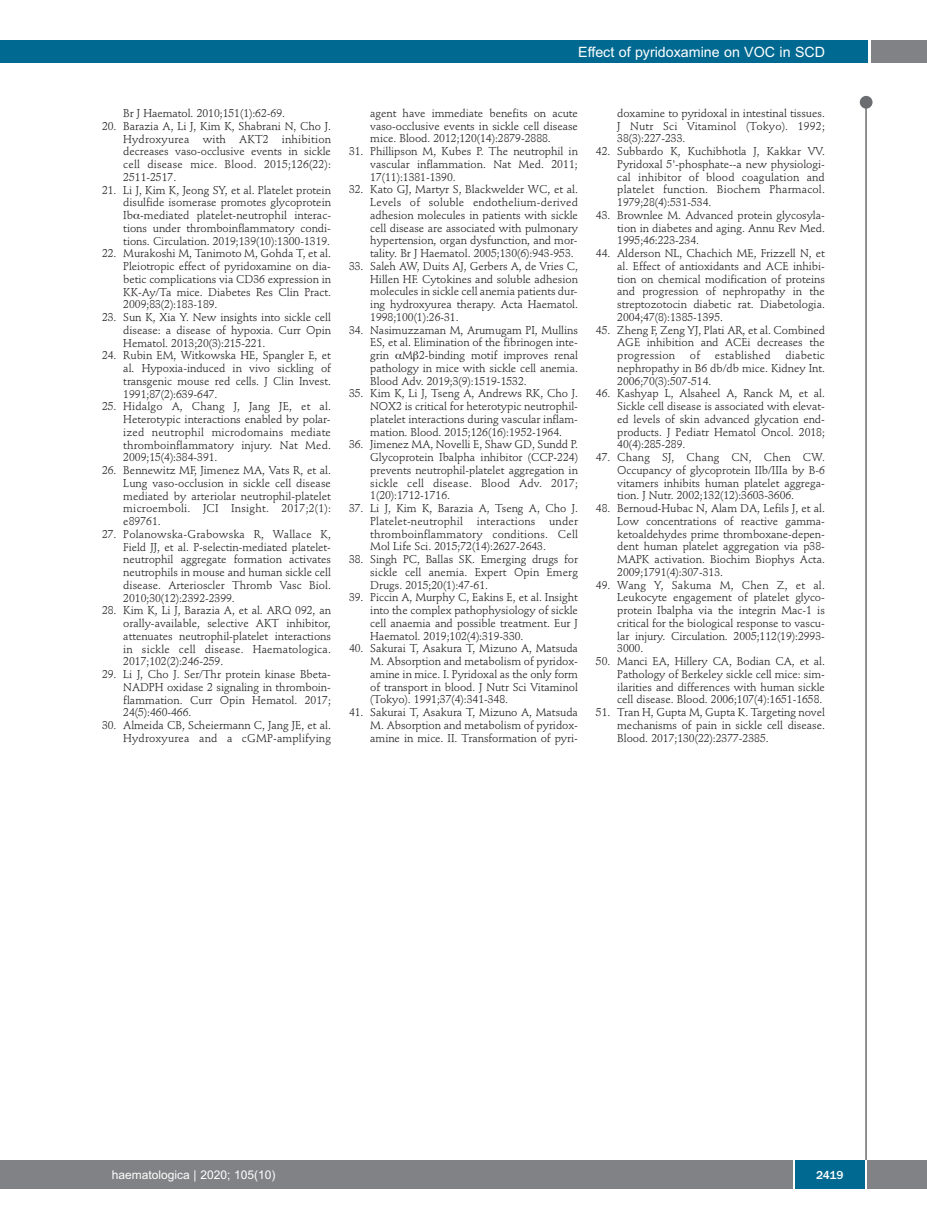
<style>
.page{position:relative;width:927px;height:1225px;background:#fff}
.page>*{position:absolute;margin:0;border:0;box-sizing:border-box;transform-origin:0 0}
.t1{font:14.25px "Arial";color:#fff}
.t2{font:12px "Arial";color:#fff}
.t3{font:500 12px "Franklin Gothic";color:#fff}
.t4{font:11.25px/12.8px "Stempel Schneidler";letter-spacing:-.005em;color:#231f20;text-align:justify}
.t5{font:11.25px "Stempel Schneidler";letter-spacing:.015em;color:#231f20}
</style>
<div class="page">
<div style="left:860px;top:96px;width:12px;height:13px;background:#6c6d70;border-radius:50%"></div>
<hr style="left:865px;top:98px;width:2px;height:1062px;background:#6c6d70">
<div style="left:871px;top:40px;width:56px;height:22px;background:#808285"></div>
<div style="left:18px;top:40px;width:849px;height:22px;background:#006991"></div>
<div style="left:17px;top:1160px;width:910px;height:28px;background:#808285"></div>
<div style="left:795px;top:1160px;width:70px;height:28px;background:#006991"></div>
<hr style="left:793px;top:1160px;width:2px;height:28px;background:#fff">
<hr style="left:865px;top:1160px;width:2px;height:28px;background:#fff">
<div style="left:0;top:40px;width:19px;height:22px;background:#006991"></div>
<div style="left:0;top:1160px;width:18px;height:28px;background:#808285"></div>
<p class="t1" style="left:578px;top:44px;width:248px">Effect of pyridoxamine on VOC in SCD</p>
<p class="t4" style="left:123px;top:108px;width:163px">Br J Haematol. 2010;151(1):62-69.</p>
<p class="t4" style="left:123px;top:121px;width:209px;text-indent:-21px">20. Barazia A, Li J, Kim K, Shabrani N, Cho J.<br>Hydroxyurea with AKT2 inhibition decreases vaso-occlusive events in sickle cell disease mice. Blood. 2015;126(22):<br>2511-2517.</p>
<p class="t4" style="left:123px;top:184px;width:209px;text-indent:-21px">21. Li J, Kim K, Jeong SY, et al. Platelet protein disulfide isomerase promotes glycoprotein Ib -mediated platelet-neutrophil interac&shy;tions under thromboinflammatory condi&shy;tions. Circulation. 2019;139(10):1300-1319.</p>
<p class="t4" style="left:123px;top:248px;width:209px;text-indent:-21px">22. Murakoshi M, Tanimoto M, Gohda T, et al.<br>Pleiotropic effect of pyridoxamine on dia&shy;betic complications via CD36 expression in KK-Ay/Ta mice. Diabetes Res Clin Pract.<br>2009;83(2):183-189.</p>
<p class="t4" style="left:123px;top:312px;width:209px;text-indent:-21px">23. Sun K, Xia Y. New insights into sickle cell disease: a disease of hypoxia. Curr Opin Hematol. 2013;20(3):215-221.</p>
<p class="t4" style="left:123px;top:350px;width:209px;text-indent:-21px">24. Rubin EM, Witkowska HE, Spangler E, et al. Hypoxia-induced in vivo sickling of transgenic mouse red cells. J Clin Invest.<br>1991;87(2):639-647.</p>
<p class="t4" style="left:123px;top:401px;width:209px;text-indent:-21px">25. Hidalgo A, Chang J, Jang JE, et al.<br>Heterotypic interactions enabled by polar&shy;ized neutrophil microdomains mediate thromboinflammatory injury. Nat Med.<br>2009;15(4):384-391.</p>
<p class="t4" style="left:123px;top:465px;width:209px;text-indent:-21px">26. Bennewitz MF, Jimenez MA, Vats R, et al.<br>Lung vaso-occlusion in sickle cell disease mediated by arteriolar neutrophil-platelet microemboli. JCI Insight. 2017;2(1): e89761.</p>
<p class="t4" style="left:123px;top:529px;width:209px;text-indent:-21px">27. Polanowska-Grabowska R, Wallace K, Field JJ, et al. P-selectin-mediated platelet&shy;neutrophil aggregate formation activates neutrophils in mouse and human sickle cell disease. Arterioscler Thromb Vasc Biol.<br>2010;30(12):2392-2399.</p>
<p class="t4" style="left:123px;top:605px;width:209px;text-indent:-21px">28. Kim K, Li J, Barazia A, et al. ARQ 092, an orally-available, selective AKT inhibitor, attenuates neutrophil-platelet interactions in sickle cell disease. Haematologica.<br>2017;102(2):246-259.</p>
<p class="t4" style="left:123px;top:669px;width:209px;text-indent:-21px">29. Li J, Cho J. Ser/Thr protein kinase Bbeta-NADPH oxidase 2 signaling in thromboin&shy;flammation. Curr Opin Hematol. 2017; 24(5):460-466.</p>
<p class="t4" style="left:102px;top:720px;width:230px;text-align:right">30. Almeida CB, Scheiermann C, Jang JE, et al.<br>Hydroxyurea and a cGMP-amplifying</p>
<p class="t4" style="left:370px;top:108px;width:209px">agent have immediate benefits on acute vaso-occlusive events in sickle cell disease mice. Blood. 2012;120(14):2879-2888.</p>
<p class="t4" style="left:370px;top:146px;width:209px;text-indent:-21px">31. Phillipson M, Kubes P. The neutrophil in vascular inflammation. Nat Med. 2011; 17(11):1381-1390.</p>
<p class="t4" style="left:370px;top:184px;width:209px;text-indent:-21px">32. Kato GJ, Martyr S, Blackwelder WC, et al.<br>Levels of soluble endothelium-derived adhesion molecules in patients with sickle cell disease are associated with pulmonary hypertension, organ dysfunction, and mor&shy;tality. Br J Haematol. 2005;130(6):943-953.</p>
<p class="t4" style="left:370px;top:261px;width:209px;text-indent:-21px">33. Saleh AW, Duits AJ, Gerbers A, de Vries C, Hillen HF. Cytokines and soluble adhesion molecules in sickle cell anemia patients dur&shy;ing hydroxyurea therapy. Acta Haematol.<br>1998;100(1):26-31.</p>
<p class="t4" style="left:370px;top:324px;width:209px;text-indent:-21px">34. Nasimuzzaman M, Arumugam PI, Mullins ES, et al. Elimination of the fibrinogen inte&shy;grin M 2-binding motif improves renal pathology in mice with sickle cell anemia.<br>Blood Adv. 2019;3(9):1519-1532.</p>
<p class="t4" style="left:370px;top:388px;width:209px;text-indent:-21px">35. Kim K, Li J, Tseng A, Andrews RK, Cho J.<br>NOX2 is critical for heterotypic neutrophil&shy;platelet interactions during vascular inflam&shy;mation. Blood. 2015;126(16):1952-1964.</p>
<p class="t4" style="left:370px;top:439px;width:209px;text-indent:-21px">36. Jimenez MA, Novelli E, Shaw GD, Sundd P.<br>Glycoprotein Ibalpha inhibitor (CCP-224) prevents neutrophil-platelet aggregation in sickle cell disease. Blood Adv. 2017; 1(20):1712-1716.</p>
<p class="t4" style="left:370px;top:503px;width:209px;text-indent:-21px">37. Li J, Kim K, Barazia A, Tseng A, Cho J.<br>Platelet-neutrophil interactions under thromboinflammatory conditions. Cell Mol Life Sci. 2015;72(14):2627-2643.</p>
<p class="t4" style="left:370px;top:554px;width:209px;text-indent:-21px">38. Singh PC, Ballas SK. Emerging drugs for sickle cell anemia. Expert Opin Emerg Drugs. 2015;20(1):47-61.</p>
<p class="t4" style="left:370px;top:592px;width:209px;text-indent:-21px">39. Piccin A, Murphy C, Eakins E, et al. Insight into the complex pathophysiology of sickle cell anaemia and possible treatment. Eur J Haematol. 2019;102(4):319-330.</p>
<p class="t4" style="left:370px;top:643px;width:209px;text-indent:-21px">40. Sakurai T, Asakura T, Mizuno A, Matsuda M. Absorption and metabolism of pyridox&shy;amine in mice. I. Pyridoxal as the only form of transport in blood. J Nutr Sci Vitaminol (Tokyo). 1991;37(4):341-348.</p>
<p class="t4" style="left:370px;top:707px;width:209px;text-indent:-21px">41. Sakurai T, Asakura T, Mizuno A, Matsuda M. Absorption and metabolism of pyridox&shy;amine in mice. II. Transformation of pyri-</p>
<p class="t4" style="left:617px;top:108px;width:209px">doxamine to pyridoxal in intestinal tissues.<br>J Nutr Sci Vitaminol (Tokyo). 1992; 38(3):227-233.</p>
<p class="t4" style="left:617px;top:146px;width:209px;text-indent:-21px">42. Subbardo K, Kuchibhotla J, Kakkar VV.<br>Pyridoxal 5'-phosphate--a new physiologi&shy;cal inhibitor of blood coagulation and platelet function. Biochem Pharmacol.<br>1979;28(4):531-534.</p>
<p class="t4" style="left:617px;top:210px;width:209px;text-indent:-21px">43. Brownlee M. Advanced protein glycosyla&shy;tion in diabetes and aging. Annu Rev Med.<br>1995;46:223-234.</p>
<p class="t4" style="left:617px;top:248px;width:209px;text-indent:-21px">44. Alderson NL, Chachich ME, Frizzell N, et al. Effect of antioxidants and ACE inhibi&shy;tion on chemical modification of proteins and progression of nephropathy in the streptozotocin diabetic rat. Diabetologia.<br>2004;47(8):1385-1395.</p>
<p class="t4" style="left:617px;top:324px;width:209px;text-indent:-21px">45. Zheng F, Zeng YJ, Plati AR, et al. Combined AGE inhibition and ACEi decreases the progression</p>
<p class="t4" style="left:617px;top:350px;width:209px;text-indent:168px">diabetic nephropathy in B6 db/db mice. Kidney Int.<br>2006;70(3):507-514.</p>
<p class="t4" style="left:617px;top:388px;width:209px;text-indent:-21px">46. Kashyap L, Alsaheel A, Ranck M, et al.<br>Sickle cell disease is associated with elevat&shy;ed levels of skin advanced glycation end&shy;products. J Pediatr Hematol Oncol. 2018; 40(4):285-289.</p>
<p class="t4" style="left:617px;top:452px;width:209px;text-indent:-21px">47. Chang SJ, Chang CN, Chen CW.<br>Occupancy of glycoprotein IIb/IIIa by B-6 vitamers inhibits human platelet aggrega&shy;tion. J Nutr. 2002;132(12):3603-3606.</p>
<p class="t4" style="left:617px;top:503px;width:209px;text-indent:-21px">48. Bernoud-Hubac N, Alam DA, Lefils J, et al.<br>Low concentrations of reactive gamma&shy;ketoaldehydes prime thromboxane-depen&shy;dent human platelet aggregation via p38- MAPK activation. Biochim Biophys Acta.<br>2009;1791(4):307-313.</p>
<p class="t4" style="left:617px;top:579px;width:209px;text-indent:-21px">49. Wang Y, Sakuma M, Chen Z, et al.<br>Leukocyte engagement of platelet glyco&shy;protein Ibalpha via the integrin Mac-1 is critical for the biological response to vascu&shy;lar injury. Circulation. 2005;112(19):2993- 3000.</p>
<p class="t4" style="left:617px;top:656px;width:209px;text-indent:-21px">50. Manci EA, Hillery CA, Bodian CA, et al.<br>Pathology of Berkeley sickle cell mice: sim&shy;ilarities and differences with human sickle cell disease. Blood. 2006;107(4):1651-1658.</p>
<p class="t4" style="left:617px;top:707px;width:209px;text-indent:-21px">51. Tran H, Gupta M, Gupta K. Targeting novel mechanisms of pain in sickle cell disease.<br>Blood. 2017;130(22):2377-2385.</p>
<p class="t4" style="left:690px;top:350px;width:12px">of</p>
<p class="t5" style="left:715px;top:350px;width:57px">established</p>
<p class="t2" style="left:112px;top:1167px;width:165px">haematologica | 2020; 105(10)</p>
<p class="t3" style="left:816px;top:1167px;width:29px">2419</p>
</div>
